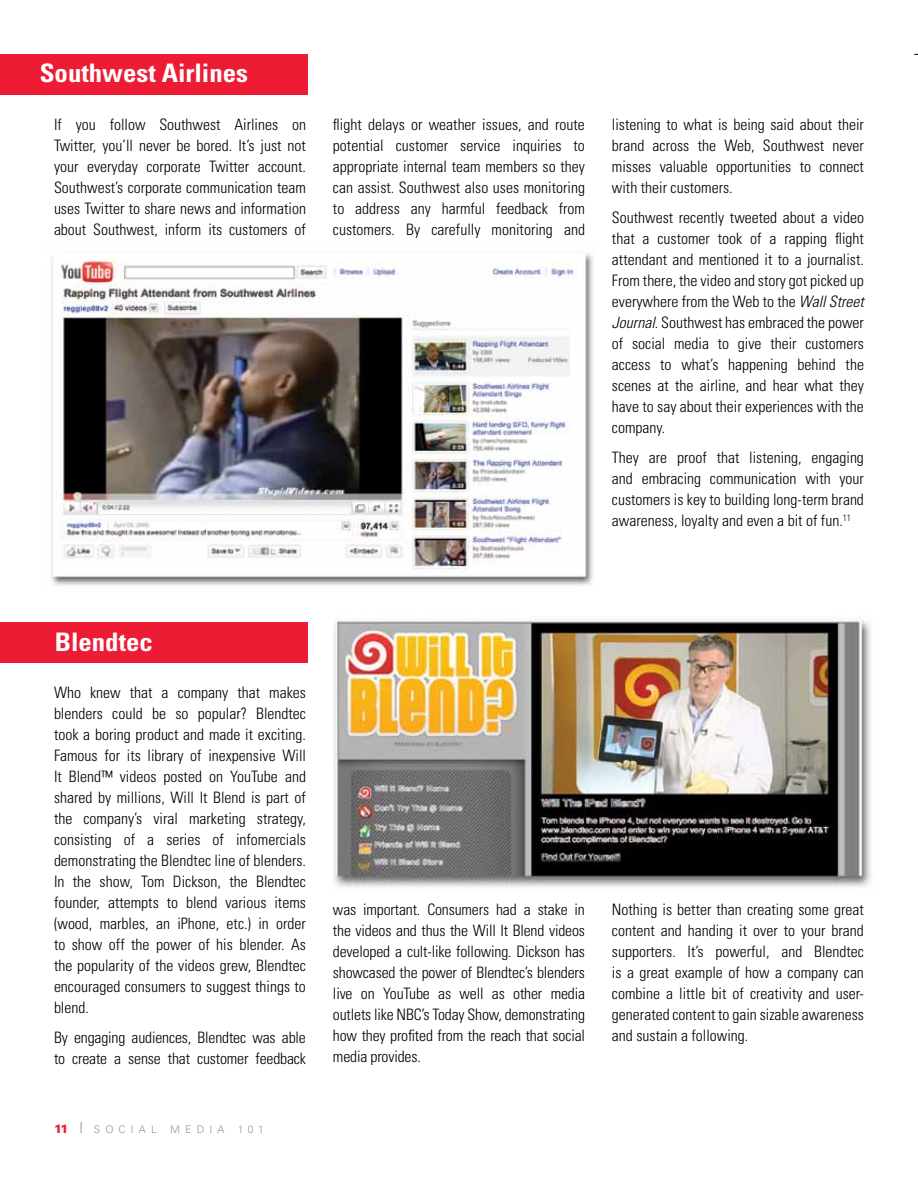
<style>
.page{position:relative;width:918px;height:1188px;background:#fff}
.page>*{position:absolute;margin:0;border:0;box-sizing:border-box;transform-origin:0 0}
.t1{font:700 condensed 25.5px "Univers";color:#fff;scale:1.05 1}
.t2{font:300 condensed 15.75px/21px "Univers";color:#000;text-align:justify}
.t3{font:300 10.5px "Univers";letter-spacing:.49em;color:#939598}
.s1{font-style:italic}
.s2{font-weight:900;font-size:12px;color:#ed1b35}
.s3{font-size:15px}
</style>
<div class="page">
<img style="left:51px;top:253px;width:543px;height:333px">
<div style="left:0;top:54px;width:307px;height:40px;background:#ed1b33"></div>
<img style="left:333px;top:617px;width:538px;height:271px">
<div style="left:0;top:622px;width:307px;height:41px;background:#ed1b33"></div>
<h1 class="t1" style="left:40px;top:58px;width:200px">Southwest Airlines</h1>
<p class="t2" style="left:54px;top:114px;width:254px">If you follow Southwest Airlines on Twitter, you’ll never be bored. It’s just not your everyday corporate Twitter account.<br>Southwest’s corporate communication team uses Twitter to share news and information about Southwest, inform its customers of</p>
<p class="t2" style="left:333px;top:114px;width:254px">flight delays or weather issues, and route potential customer service inquiries to appropriate internal team members so they can assist. Southwest also uses monitoring to address any harmful feedback from customers. By carefully monitoring and</p>
<p class="t2" style="left:612px;top:114px;width:254px">listening to what is being said about their brand across the Web, Southwest never misses valuable opportunities to connect with their customers.</p>
<p class="t2" style="left:612px;top:207px;width:254px">Southwest recently tweeted about a video that a customer took of a rapping flight attendant and mentioned it to a journalist.<br>From there, the video and story got picked up everywhere from the Web to the <span class="s1">Wall Street Journal</span>. Southwest has embraced the power of social media to give their customers access to what’s happening behind the scenes at the airline, and hear what they have to say about their experiences with the company.</p>
<p class="t2" style="left:612px;top:447px;width:254px">They are proof that listening, engaging and embracing communication with your customers is key to building long-term brand awareness, loyalty and even a bit of fun.<sup>11</sup></p>
<h1 class="t1" style="left:55px;top:626px;width:95px">Blendtec</h1>
<p class="t2" style="left:54px;top:682px;width:254px">Who knew that a company that makes blenders could be so popular? Blendtec took a boring product and made it exciting.<br>Famous for its library of inexpensive Will It Blend™ videos posted on YouTube and shared by millions, Will It Blend is part of the company’s viral marketing strategy, consisting of a series of infomercials demonstrating the Blendtec line of blenders.<br>In the show, Tom Dickson, the Blendtec founder, attempts to blend various items (wood, marbles, an iPhone, etc.) in order to show off the power of his blender. As the popularity of the videos grew, Blendtec encouraged consumers to suggest things to blend.</p>
<p class="t2" style="left:54px;top:1027px;width:253px">By engaging audiences, Blendtec was able to create a sense that customer feedback</p>
<p class="t3" style="left:54px;top:1123px;width:104px"><span class="s2">11</span> <span class="s3">I</span> SOCIAL</p>
<p class="t3" style="left:170px;top:1123px;width:56px">MEDIA</p>
<p class="t3" style="left:238px;top:1123px;width:28px">101</p>
<p class="t2" style="left:333px;top:899px;width:254px">was important. Consumers had a stake in the videos and thus the Will It Blend videos developed a cult-like following. Dickson has showcased the power of Blendtec’s blenders live on YouTube as well as other media outlets like NBC’s Today Show, demonstrating how they profited from the reach that social media provides.</p>
<p class="t2" style="left:612px;top:899px;width:254px">Nothing is better than creating some great content and handing it over to your brand supporters. It’s powerful, and Blendtec is a great example of how a company can combine a little bit of creativity and user&shy;generated content to gain sizable awareness and sustain a following.</p>
</div>
